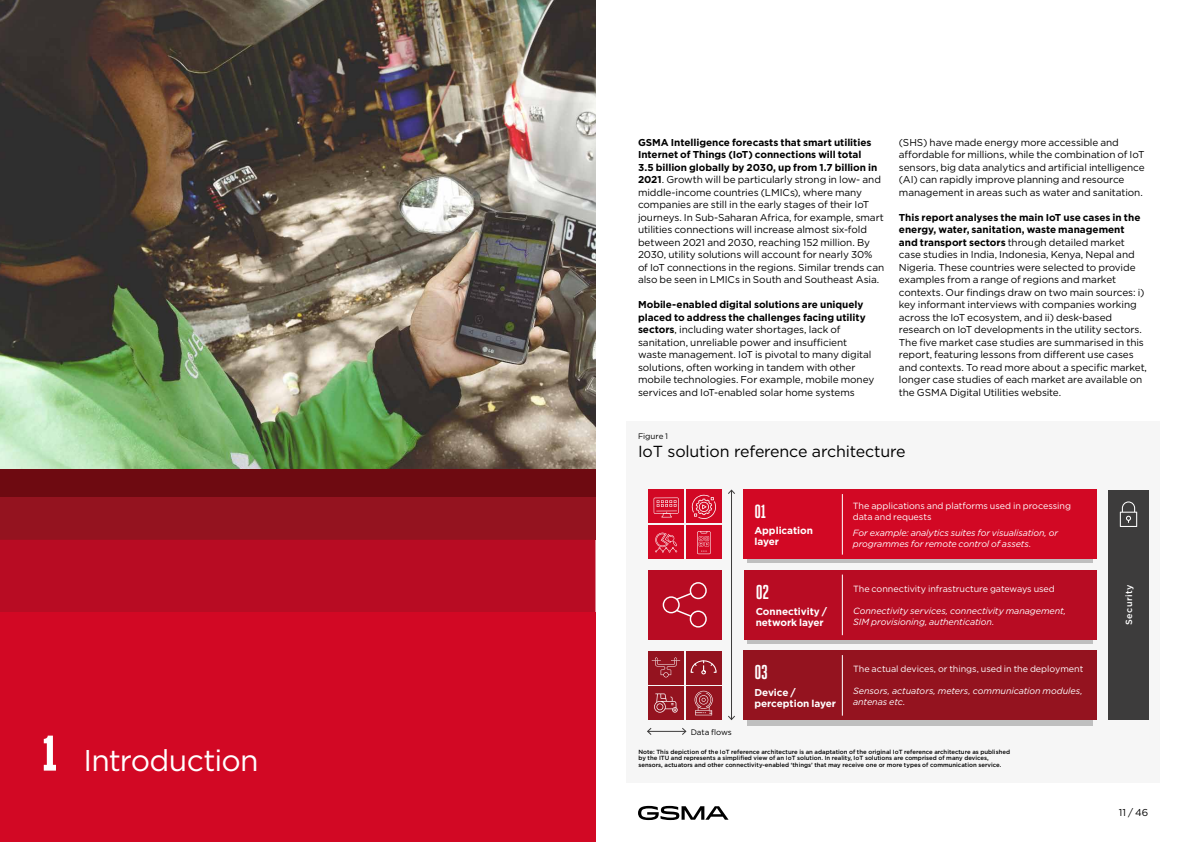
<style>
.page{position:relative;width:1191px;height:842px;background:#fff}
.page>*{position:absolute;margin:0;border:0;box-sizing:border-box;transform-origin:0 0}
.t1{font:30px "Gotham";letter-spacing:-.02em;color:#fff}
.t2{font:700 20px "Heroic Condensed";color:#fff}
.t3{font:700 19px "Heroic Condensed";color:#fff}
.t4{font:16px "Gotham";letter-spacing:-.01em;color:#000}
.t5{font:10px/12.5px "Gotham";letter-spacing:-.01em;color:#000}
.t6{font:700 10px/11px "Gotham";letter-spacing:-.005em;color:#fff}
.t7{font:italic 9px/11px "Gotham";letter-spacing:-.01em;color:#fff}
.t8{font:9px/11px "Gotham";letter-spacing:-.005em;color:#fff}
.t9{font:500 9px "Gotham";letter-spacing:.05em;color:#fff}
.t10{font:8px "Gotham";letter-spacing:-.005em;color:#000}
.t11{font:500 6px/6.6px "Gotham";color:#000}
.s1{font-family:"Heroic Condensed";font-weight:900;font-size:50px}
.s2{font-weight:700}
</style>
<div class="page">
<svg style="left:638px;top:806px;width:90px;height:14px"></svg>
<img style="left:0;top:0;width:595px;height:469px">
<div style="left:0;top:469px;width:595px;height:28px;background:#6e0a11"></div>
<div style="left:0;top:497px;width:595px;height:43px;background:#94131f"></div>
<div style="left:0;top:540px;width:595px;height:73px;background:#b80c23"></div>
<div style="left:0;top:612px;width:595px;height:230px;background:#d20824"></div>
<div style="left:626px;top:421px;width:533px;height:361px;background:#f6f6f6"></div>
<div style="left:1108px;top:490px;width:41px;height:230px;background:#3d3c3c"></div>
<div style="left:747px;top:496px;width:346px;height:67px;background:#bfbfbf"></div>
<svg style="left:747px;top:639px;width:346px;height:5px;background:#bd9b9f"></svg>
<div style="left:747px;top:658px;width:346px;height:67px;background:#bfbfbf"></div>
<div style="left:847px;top:490px;width:249px;height:69px;background:#d20824"></div>
<div style="left:743px;top:490px;width:104px;height:69px;background:#d20824"></div>
<hr style="left:842px;top:494px;width:1px;height:61px;background:#fff">
<hr style="left:731px;top:490px;width:1px;height:229px;background:#3d3c3c">
<svg style="left:728px;top:489px;width:7px;height:5px"></svg>
<svg style="left:728px;top:715px;width:7px;height:5px"></svg>
<hr style="left:647px;top:731px;width:39px;height:1px;background:#3d3c3c">
<svg style="left:681px;top:728px;width:5px;height:7px"></svg>
<svg style="left:647px;top:728px;width:5px;height:7px"></svg>
<div style="left:648px;top:570px;width:73px;height:69px;background:#b80c23"></div>
<div style="left:648px;top:687px;width:35px;height:33px;background:#94131f"></div>
<div style="left:648px;top:651px;width:35px;height:33px;background:#94131f"></div>
<div style="left:686px;top:651px;width:35px;height:33px;background:#94131f"></div>
<div style="left:686px;top:687px;width:35px;height:33px;background:#94131f"></div>
<svg style="left:651px;top:657px;width:29px;height:20px"></svg>
<svg style="left:690px;top:660px;width:26px;height:15px"></svg>
<svg style="left:654px;top:693px;width:23px;height:20px"></svg>
<svg style="left:694px;top:691px;width:18px;height:24px"></svg>
<svg style="left:662px;top:582px;width:45px;height:46px"></svg>
<div style="left:648px;top:526px;width:35px;height:33px;background:#d20824"></div>
<div style="left:648px;top:490px;width:35px;height:33px;background:#d20824"></div>
<div style="left:686px;top:490px;width:35px;height:33px;background:#d20824"></div>
<div style="left:686px;top:526px;width:35px;height:33px;background:#d20824"></div>
<svg style="left:653px;top:497px;width:25px;height:20px"></svg>
<svg style="left:697px;top:531px;width:14px;height:23px"></svg>
<svg style="left:691px;top:494px;width:25px;height:25px"></svg>
<svg style="left:655px;top:532px;width:22px;height:20px"></svg>
<div style="left:847px;top:570px;width:249px;height:69px;background:#b80c23"></div>
<div style="left:744px;top:570px;width:103px;height:69px;background:#b80c23"></div>
<div style="left:847px;top:651px;width:249px;height:69px;background:#94131f"></div>
<div style="left:743px;top:651px;width:104px;height:69px;background:#94131f"></div>
<hr style="left:842px;top:655px;width:1px;height:61px;background:#fff">
<hr style="left:842px;top:574px;width:1px;height:61px;background:#fff">
<svg style="left:1119px;top:501px;width:18px;height:26px"></svg>
<h1 class="t1" style="left:43px;top:741px;width:218px"><span class="s1">1</span> Introduction</h1>
<p class="t5" style="left:638px;top:136px;width:248px"><span class="s2">GSMA Intelligence forecasts that smart utilities Internet of Things (IoT) connections will total<br>3.5 billion globally by 2030, up from 1.7 billion in 2021</span>. Growth will be particularly strong in low- and middle-income countries (LMICs), where many companies are still in the early stages of their IoT journeys. In Sub-Saharan Africa, for example, smart utilities connections will increase almost six-fold between 2021 and 2030, reaching 152 million. By 2030, utility solutions will account for nearly 30% of IoT connections in the regions. Similar trends can also be seen in LMICs in South and Southeast Asia.</p>
<p class="t5" style="left:638px;top:298px;width:238px"><span class="s2">Mobile-enabled digital solutions are uniquely placed to address the challenges facing utility sectors</span>, including water shortages, lack of sanitation, unreliable power and insufficient waste management. IoT is pivotal to many digital solutions, often working in tandem with other mobile technologies. For example, mobile money services and IoT-enabled solar home systems</p>
<p class="t10" style="left:638px;top:431px;width:31px">Figure 1</p>
<p class="t5" style="left:899px;top:136px;width:247px">(SHS) have made energy more accessible and affordable for millions, while the combination of IoT sensors, big data analytics and artificial intelligence (AI) can rapidly improve planning and resource management in areas such as water and sanitation.</p>
<p class="t5" style="left:899px;top:211px;width:250px"><span class="s2">This report analyses the main IoT use cases in the energy, water, sanitation, waste management<br>and transport sectors</span> through detailed market case studies in India, Indonesia, Kenya, Nepal and Nigeria. These countries were selected to provide examples from a range of regions and market contexts. Our findings draw on two main sources: i) key informant interviews with companies working across the IoT ecosystem, and ii) desk-based research on IoT developments in the utility sectors.<br>The five market case studies are summarised in this report, featuring lessons from different use cases and contexts. To read more about a specific market, longer case studies of each market are available on the GSMA Digital Utilities website.</p>
<h3 class="t4" style="left:638px;top:441px;width:269px">IoT solution reference architecture</h3>
<h3 class="t3" style="left:754px;top:501px;width:13px">01</h3>
<p class="t6" style="left:754px;top:525px;width:60px">Application layer</p>
<h2 class="t2" style="left:755px;top:581px;width:15px">02</h2>
<p class="t6" style="left:755px;top:606px;width:73px">Connectivity / network layer</p>
<h2 class="t2" style="left:754px;top:661px;width:15px">03</h2>
<p class="t6" style="left:754px;top:687px;width:83px">Device / perception layer</p>
<p class="t8" style="left:853px;top:500px;width:220px">The applications and platforms used in processing data and requests</p>
<p class="t7" style="left:853px;top:527px;width:206px">For example: analytics suites for visualisation, or programmes for remote control of assets.</p>
<p class="t8" style="left:853px;top:583px;width:203px">The connectivity infrastructure gateways used</p>
<p class="t7" style="left:853px;top:605px;width:215px">Connectivity services, connectivity management,<br>SIM provisioning, authentication.</p>
<p class="t8" style="left:853px;top:664px;width:232px">The actual devices, or things, used in the deployment</p>
<p class="t7" style="left:853px;top:686px;width:231px">Sensors, actuators, meters, communication modules, antenas etc.</p>
<p class="t10" style="left:690px;top:727px;width:43px">Data flows</p>
<p class="t11" style="left:638px;top:748px;width:373px">Note: This depiction of the IoT reference architecture is an adaptation of the original IoT reference architecture as published by the ITU and represents a simplified view of an IoT solution. In reality, IoT solutions are comprised of many devices, sensors, actuators and other connectivity-enabled ‘things’ that may receive one or more types of communication service.</p>
<p class="t9" style="left:1123px;top:625px;width:42px;rotate:-90deg">Security</p>
<p class="t5" style="left:1118px;top:806px;width:31px">11 / 46</p>
</div>
